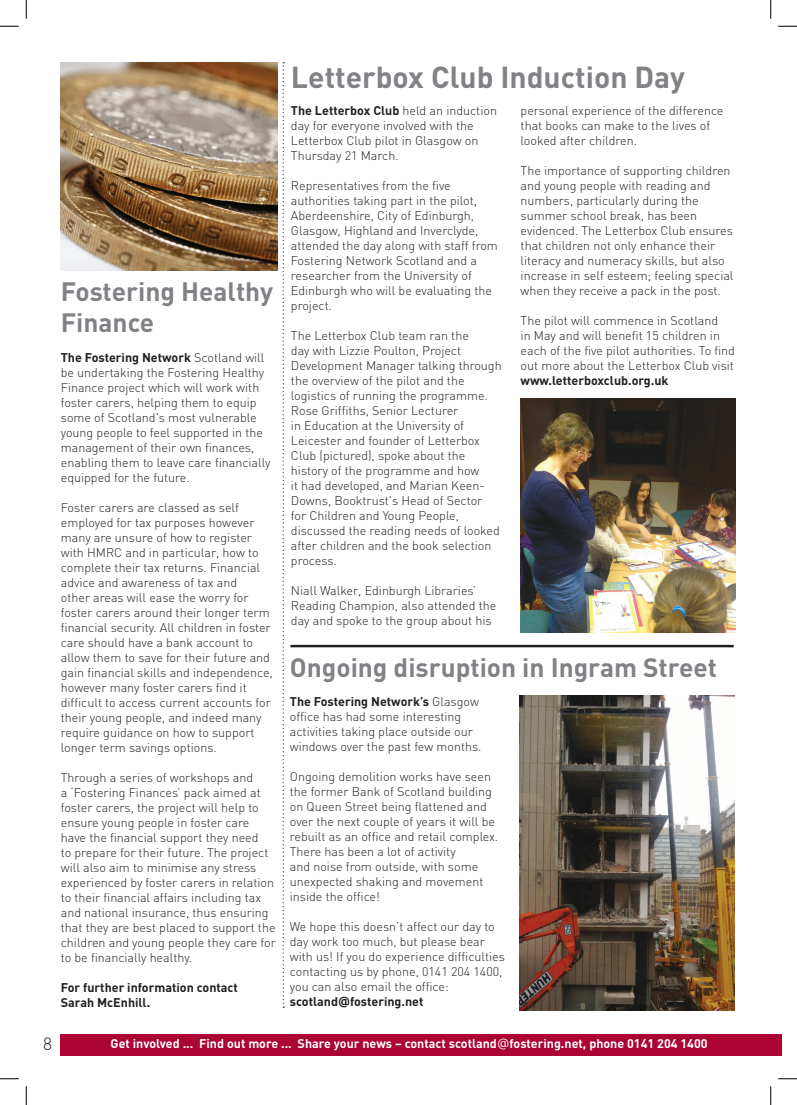
<style>
.page{position:relative;width:797px;height:1105px;background:#fff}
.page>*{position:absolute;margin:0;border:0;box-sizing:border-box;transform-origin:0 0}
.t1{font:700 30px "DIN";color:#808285}
.t2{font:700 26.25px/31.5px "DIN";color:#808285}
.t3{font:300 17.5px "DIN";color:#231f20}
.t4{font:300 12.5px/15px "DIN";color:#231f20}
.t5{font:700 12.5px "DIN";color:#fff}
.t6{font:700 12.5px/15px "DIN";color:#231f20}
.s1{font-weight:700}
.s2{font-family:"Verdana";font-weight:700}
.s3{font-family:"Verdana";font-weight:400}
</style>
<div class="page">
<div style="left:60px;top:1034px;width:721px;height:21px;background:#ab0333"></div>
<img style="left:519px;top:696px;width:215px;height:314px">
<img style="left:520px;top:398px;width:215px;height:235px">
<hr style="left:290px;top:645px;width:443px;height:2px;background:#231f20">
<svg style="left:282px;top:62px;width:2px;height:946px"></svg>
<img style="left:61px;top:62px;width:217px;height:209px">
<svg style="left:0;top:25px;width:19px;height:2px"></svg>
<svg style="left:778px;top:25px;width:19px;height:2px"></svg>
<svg style="left:0;top:1078px;width:19px;height:1px"></svg>
<svg style="left:778px;top:1078px;width:19px;height:1px"></svg>
<svg style="left:25px;top:0;width:2px;height:19px"></svg>
<svg style="left:25px;top:1086px;width:2px;height:19px"></svg>
<svg style="left:770px;top:0;width:1px;height:19px"></svg>
<svg style="left:770px;top:1086px;width:1px;height:19px"></svg>
<h2 class="t2" style="left:61px;top:274px;width:214px">Fostering Healthy<br>Finance</h2>
<p class="t4" style="left:61px;top:350px;width:211px"><span class="s1">The Fostering Network</span> Scotland will be undertaking the Fostering Healthy Finance project which will work with foster carers, helping them to equip some of Scotland's most vulnerable young people to feel supported in the management of their own finances, enabling them to leave care financially equipped for the future.</p>
<p class="t4" style="left:61px;top:500px;width:213px">Foster carers are classed as self employed for tax purposes however many are unsure of how to register with HMRC and in particular, how to complete their tax returns. Financial advice and awareness of tax and<br>other areas will ease the worry for foster carers around their longer term financial security. All children in foster care should have a bank account to allow them to save for their future and gain financial skills and independence, however many foster carers find it difficult to access current accounts for their young people, and indeed many require guidance on how to support longer term savings options.</p>
<p class="t4" style="left:61px;top:770px;width:216px">Through a series of workshops and<br>a ‘Fostering Finances’ pack aimed at foster carers, the project will help to ensure young people in foster care have the financial support they need<br>to prepare for their future. The project will also aim to minimise any stress experienced by foster carers in relation to their financial affairs including tax and national insurance, thus ensuring that they are best placed to support the children and young people they care for to be financially healthy.</p>
<p class="t6" style="left:61px;top:980px;width:179px">For further information contact<br>Sarah McEnhill.</p>
<h1 class="t1" style="left:291px;top:57px;width:395px">Letterbox Club Induction Day</h1>
<p class="t4" style="left:291px;top:103px;width:207px"><span class="s1">The Letterbox Club</span> held an induction day for everyone involved with the<br>Letterbox Club pilot in Glasgow on<br>Thursday 21 March.</p>
<p class="t4" style="left:291px;top:178px;width:208px">Representatives from the five authorities taking part in the pilot,<br>Aberdeenshire, City of Edinburgh,<br>Glasgow, Highland and Inverclyde, attended the day along with staff from<br>Fostering Network Scotland and a researcher from the University of<br>Edinburgh who will be evaluating the project.</p>
<p class="t4" style="left:291px;top:328px;width:212px">The Letterbox Club team ran the<br>day with Lizzie Poulton, Project<br>Development Manager talking through the overview of the pilot and the logistics of running the programme.<br>Rose Griffiths, Senior Lecturer<br>in Education at the University of<br>Leicester and founder of Letterbox<br>Club (pictured), spoke about the history of the programme and how<br>it had developed, and Marian Keen-<br>Downs, Booktrust's Head of Sector<br>for Children and Young People, discussed the reading needs of looked after children and the book selection process.</p>
<p class="t4" style="left:291px;top:583px;width:207px">Niall Walker, Edinburgh Libraries’<br>Reading Champion, also attended the day and spoke to the group about his</p>
<p class="t4" style="left:520px;top:103px;width:204px">personal experience of the difference that books can make to the lives of looked after children.</p>
<p class="t4" style="left:520px;top:163px;width:214px">The importance of supporting children and young people with reading and numbers, particularly during the summer school break, has been evidenced. The Letterbox Club ensures that children not only enhance their literacy and numeracy skills, but also increase in self esteem; feeling special when they receive a pack in the post.</p>
<p class="t4" style="left:520px;top:313px;width:216px">The pilot will commence in Scotland<br>in May and will benefit 15 children in each of the five pilot authorities. To find out more about the Letterbox Club visit</p>
<p class="t6" style="left:520px;top:372px;width:149px">www.letterboxclub.org.uk</p>
<h2 class="t2" style="left:290px;top:651px;width:428px">Ongoing disruption in Ingram Street</h2>
<p class="t4" style="left:290px;top:694px;width:193px"><span class="s1">The Fostering Network’s</span> Glasgow office has had some interesting activities taking place outside our windows over the past few months.</p>
<p class="t4" style="left:290px;top:769px;width:210px">Ongoing demolition works have seen the former Bank of Scotland building on Queen Street being flattened and over the next couple of years it will be rebuilt as an office and retail complex.<br>There has been a lot of activity<br>and noise from outside, with some unexpected shaking and movement inside the office!</p>
<p class="t4" style="left:290px;top:919px;width:216px">We hope this doesn’t affect our day to day work too much, but please bear with us! If you do experience difficulties contacting us by phone, 0141 204 1400, you can also email the office: <span class="s1">scotland</span><span class="s2">@</span><span class="s1">fostering.net</span></p>
<h3 class="t3" style="left:43px;top:1033px;width:10px">8</h3>
<p class="t5" style="left:111px;top:1036px;width:598px">Get involved ... Find out more ... Share your news – contact scotland<span class="s3">@</span>fostering.net, phone 0141 204 1400</p>
</div>
